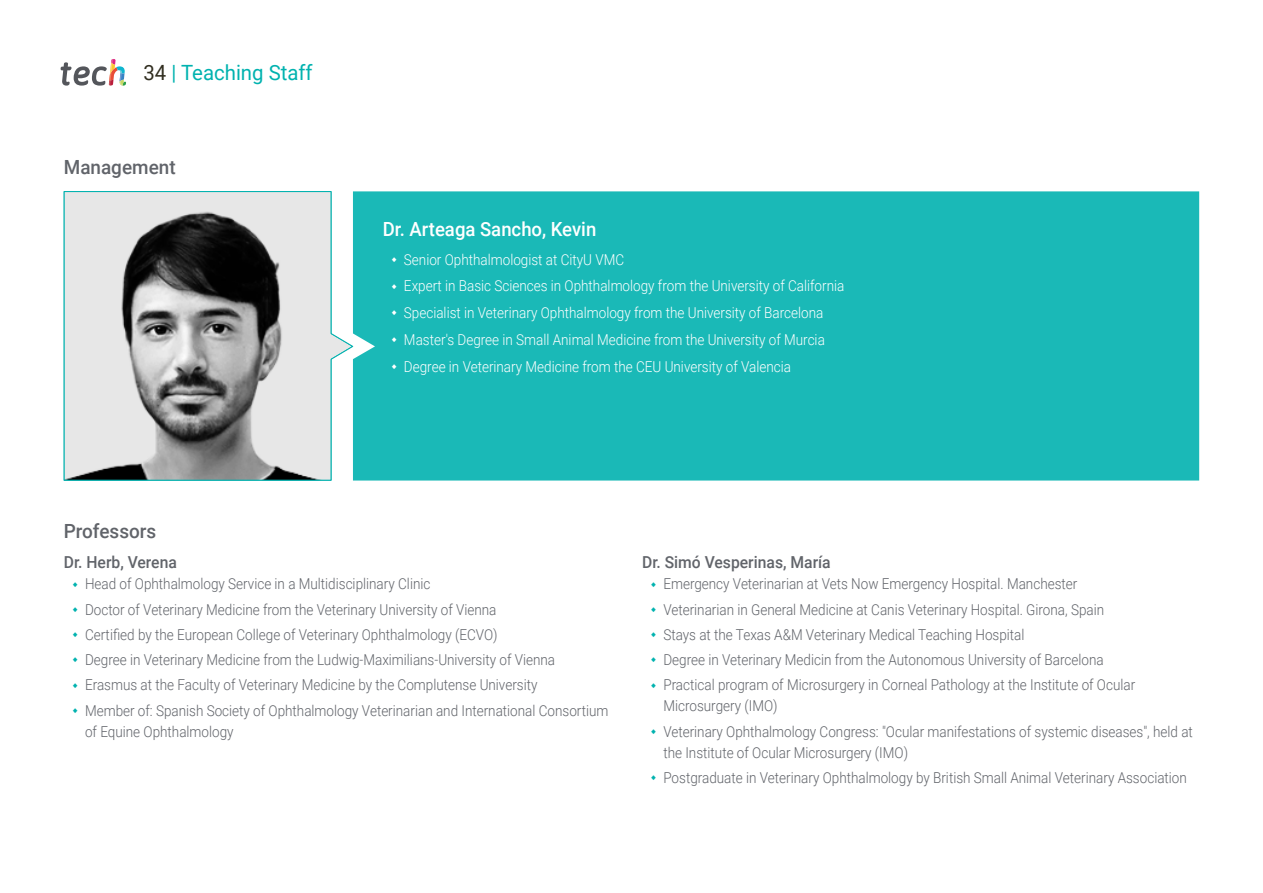
<style>
.page{position:relative;width:1263px;height:893px;background:#fff}
.page>*{position:absolute;margin:0;border:0;box-sizing:border-box;transform-origin:0 0}
.t1{font:21px "Roboto";color:#00b2af}
.t2{font:500 19.5px "Roboto";color:#fff;scale:.95 1}
.t3{font:500 19.5px "Roboto";color:#61646a}
.t4{font:500 16.5px "Roboto";color:#61646a;scale:.95 1}
.t5{font:300 15px/25.2px "Roboto";color:#61646a;scale:.9 1}
.t6{font:300 15px/26.7px "Roboto";color:#fff;scale:.9 1}
.s1{color:#312e20}
</style>
<div class="page">
<div style="left:353px;top:191px;width:846px;height:290px;background:#1ab9b7"></div>
<svg style="left:64px;top:191px;width:289px;height:290px;background:#afb2b2"></svg>
<svg style="left:61px;top:59px;width:65px;height:27px"></svg>
<svg style="left:392px;top:257px;width:5px;height:5px"></svg>
<svg style="left:392px;top:284px;width:5px;height:5px"></svg>
<svg style="left:392px;top:310px;width:5px;height:5px"></svg>
<svg style="left:392px;top:337px;width:5px;height:5px"></svg>
<svg style="left:392px;top:364px;width:5px;height:5px"></svg>
<h1 class="t1" style="left:144px;top:57px;width:171px"><span class="s1">34</span> | Teaching Staff</h1>
<h2 class="t3" style="left:64px;top:154px;width:113px">Management</h2>
<h2 class="t2" style="left:383px;top:215px;width:226px">Dr. Arteaga Sancho, Kevin</h2>
<p class="t6" style="left:404px;top:245px;width:491px">Senior Ophthalmologist at CityU VMC<br>Expert in Basic Sciences in Ophthalmology from the University of California Specialist in Veterinary Ophthalmology from the University of Barcelona Master's Degree in Small Animal Medicine from the University of Murcia Degree in Veterinary Medicine from the CEU University of Valencia</p>
<h2 class="t3" style="left:64px;top:518px;width:94px">Professors</h2>
<p class="t4" style="left:64px;top:551px;width:121px">Dr. Herb, Verena</p>
<p class="t5" style="left:85px;top:571px;width:583px">Head of Ophthalmology Service in a Multidisciplinary Clinic<br>Doctor of Veterinary Medicine from the Veterinary University of Vienna<br>Certified by the European College of Veterinary Ophthalmology (ECVO)<br>Degree in Veterinary Medicine from the Ludwig-Maximilians-University of Vienna Erasmus at the Faculty of Veterinary Medicine by the Complutense University<br>Member of: Spanish Society of Ophthalmology Veterinarian and International Consortium</p>
<p class="t5" style="left:85px;top:718px;width:167px">of Equine Ophthalmology</p>
<p class="t4" style="left:642px;top:551px;width:200px">Dr. Simó Vesperinas, María</p>
<p class="t5" style="left:663px;top:571px;width:526px">Emergency Veterinarian at Vets Now Emergency Hospital. Manchester Veterinarian in General Medicine at Canis Veterinary Hospital. Girona, Spain Stays at the Texas A&amp;M Veterinary Medical Teaching Hospital<br>Degree in Veterinary Medicin from the Autonomous University of Barcelona Practical program of Microsurgery in Corneal Pathology at the Institute of Ocular</p>
<p class="t5" style="left:663px;top:693px;width:590px">Microsurgery (IMO)<br>Veterinary Ophthalmology Congress: "Ocular manifestations of systemic diseases", held at</p>
<p class="t5" style="left:663px;top:739px;width:583px">the Institute of Ocular Microsurgery (IMO)<br>Postgraduate in Veterinary Ophthalmology by British Small Animal Veterinary Association</p>
</div>
